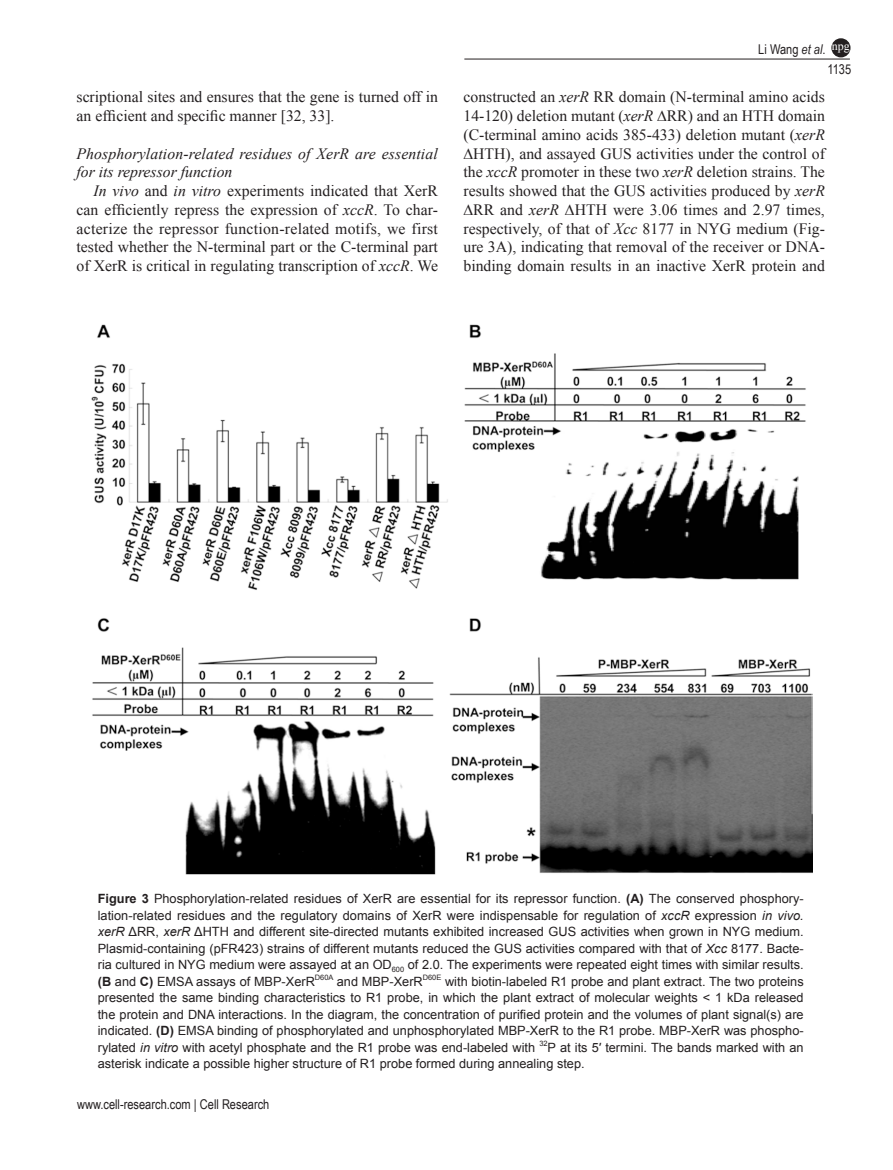
<style>
.page{position:relative;width:893px;height:1170px;background:#fff}
.page>*{position:absolute;margin:0;border:0;box-sizing:border-box;transform-origin:0 0}
.t1{font:15.75px/18.8px "Times New Roman PSMT2";color:#231f20;text-align:justify}
.t2{font:15.75px "Times New Roman";color:#231f20}
.t3{font:italic 15.75px/18.8px "Times New Roman";letter-spacing:.01em;color:#231f20}
.t4{font:13.5px "Arial Narrow";color:#231f20}
.t5{font:12.75px/16.5px "Arial MT2";color:#231f20}
.t6{font:12.75px/16.5px "Arial";color:#231f20}
.t7{font:12px "Times New Roman PSMT2";color:#fff}
.t8{font:7.5px "Arial MT2";color:#231f20}
.s1{font-style:italic}
.s2{font-family:"Times New Roman PSMT2"}
.s3{font-family:"Times New Roman";font-style:italic}
.s4{font-family:"Times New Roman"}
.s5{font-family:"Arial";font-weight:700}
.s6{font-family:"Arial";font-style:italic}
.s7{font-family:"Arial"}
.s8{font-weight:700}
.s9{font-family:"Arial MT2"}
</style>
<div class="page">
<hr style="left:464px;top:59px;width:386px;height:1px;background:#231f20">
<div style="left:832px;top:39px;width:18px;height:18px;background:#231f20;border-radius:50%"></div>
<div style="left:831px;top:38px;width:19px;height:19px;border:2px solid #231f20;border-radius:50%"></div>
<img style="left:91px;top:324px;width:721px;height:550px">
<p class="t7" style="left:832px;top:38px;width:19px">npg</p>
<p class="t4" style="left:758px;top:40px;width:69px">Li Wang <span class="s1">et al</span>.</p>
<p class="t1" style="left:77px;top:88px;width:363px">scriptional sites and ensures that the gene is turned off in</p>
<p class="t2" style="left:77px;top:105px;width:260px">an efficient and specific manner <span class="s2">[32, 33].</span></p>
<p class="t3" style="left:77px;top:144px;width:363px">Phosphorylation-related residues of XerR are essential for its repressor function</p>
<p class="t1" style="left:94px;top:181px;width:346px"><span class="s3">In vivo</span> and <span class="s3">in vitro</span> experiments indicated that XerR</p>
<p class="t2" style="left:77px;top:199px;width:363px">can efficiently repress the expression of <span class="s1">xccR</span><span class="s2">. To char-</span></p>
<p class="t1" style="left:77px;top:219px;width:363px">acterize the repressor function-related motifs, we first tested whether the N-terminal part or the C-terminal part of XerR is critical in regulating transcription of <span class="s3">xccR</span>. We</p>
<p class="t4" style="left:827px;top:59px;width:25px">1135</p>
<p class="t1" style="left:463px;top:87px;width:363px">constructed an <span class="s3">xerR</span> RR domain (N-terminal amino acids 14-120) deletion mutant (<span class="s3">xerR</span> <span class="s4">∆RR) and an HTH domain </span>(C-terminal amino acids 385-433) deletion mutant (<span class="s3">xerR</span></p>
<p class="t2" style="left:463px;top:143px;width:363px">∆HTH), and assayed GUS activities under the control of</p>
<p class="t1" style="left:463px;top:162px;width:363px">the <span class="s3">xccR</span> promoter in these two <span class="s3">xerR</span> deletion strains. The results showed that the GUS activities produced by <span class="s3">xerR</span></p>
<p class="t2" style="left:463px;top:199px;width:363px">∆RR and <span class="s1">xerR</span> ∆HTH were 3.06 times and 2.97 times,</p>
<p class="t1" style="left:463px;top:219px;width:363px">respectively, of that of <span class="s3">Xcc</span> 8177 in NYG medium (Fig&shy;ure 3A), indicating that removal of the receiver or DNA&shy;binding domain results in an inactive XerR protein and</p>
<p class="t5" style="left:98px;top:890px;width:707px"><span class="s5">Figure 3</span> Phosphorylation-related residues of XerR are essential for its repressor function. <span class="s5">(A)</span> The conserved phosphory&shy;lation-related residues and the regulatory domains of XerR were indispensable for regulation of <span class="s6">xccR</span> expression <span class="s6">in vivo.</span></p>
<p class="t6" style="left:98px;top:923px;width:707px"><span class="s1">xerR</span> ΔRR, <span class="s1">xerR</span> ΔHTH and different site-directed mutants exhibited increased GUS activities when grown in NYG medium.</p>
<p class="t5" style="left:98px;top:940px;width:707px">Plasmid-containing (pFR423) strains of different mutants reduced the GUS activities compared with that of <span class="s6">Xcc</span> <span class="s7">8177. Bacte&shy;</span>ria cultured in NYG medium were assayed at an OD<sub>600</sub> of 2.0. The experiments were repeated eight times with similar results.</p>
<p class="t6" style="left:98px;top:973px;width:219px"><span class="s8">(B</span> <span class="s9">and</span> <span class="s8">C)</span> EMSA assays of MBP-XerR</p>
<p class="t8" style="left:315px;top:972px;width:20px">D60A</p>
<p class="t6" style="left:337px;top:973px;width:87px">and MBP-XerR</p>
<p class="t8" style="left:423px;top:972px;width:20px">D60E</p>
<p class="t5" style="left:98px;top:973px;width:707px;text-align:right">with biotin-labeled R1 probe and plant extract. The two proteins<br>presented the same binding characteristics to R1 probe, in which the plant extract of molecular weights &lt; 1 kDa released</p>
<p class="t6" style="left:98px;top:1006px;width:707px">the protein and DNA interactions. In the diagram, the concentration of purified protein and the volumes of plant signal(s) are <span class="s9">indicated.</span> <span class="s8">(D)</span> EMSA binding of phosphorylated and unphosphorylated MBP-XerR to the R1 probe. MBP-XerR was phospho<span class="s9">-</span></p>
<p class="t5" style="left:98px;top:1039px;width:439px">rylated <span class="s6">in vitro</span> with acetyl phosphate and the R1 probe was end-labeled with</p>
<p class="t8" style="left:539px;top:1038px;width:10px">32</p>
<p class="t6" style="left:548px;top:1039px;width:258px">P at its 5′ termini. The bands marked with an</p>
<p class="t5" style="left:98px;top:1055px;width:488px">asterisk indicate a possible higher structure of R1 probe formed during annealing step.</p>
<p class="t4" style="left:77px;top:1094px;width:194px">www.cell-research.com | Cell Research</p>
</div>
